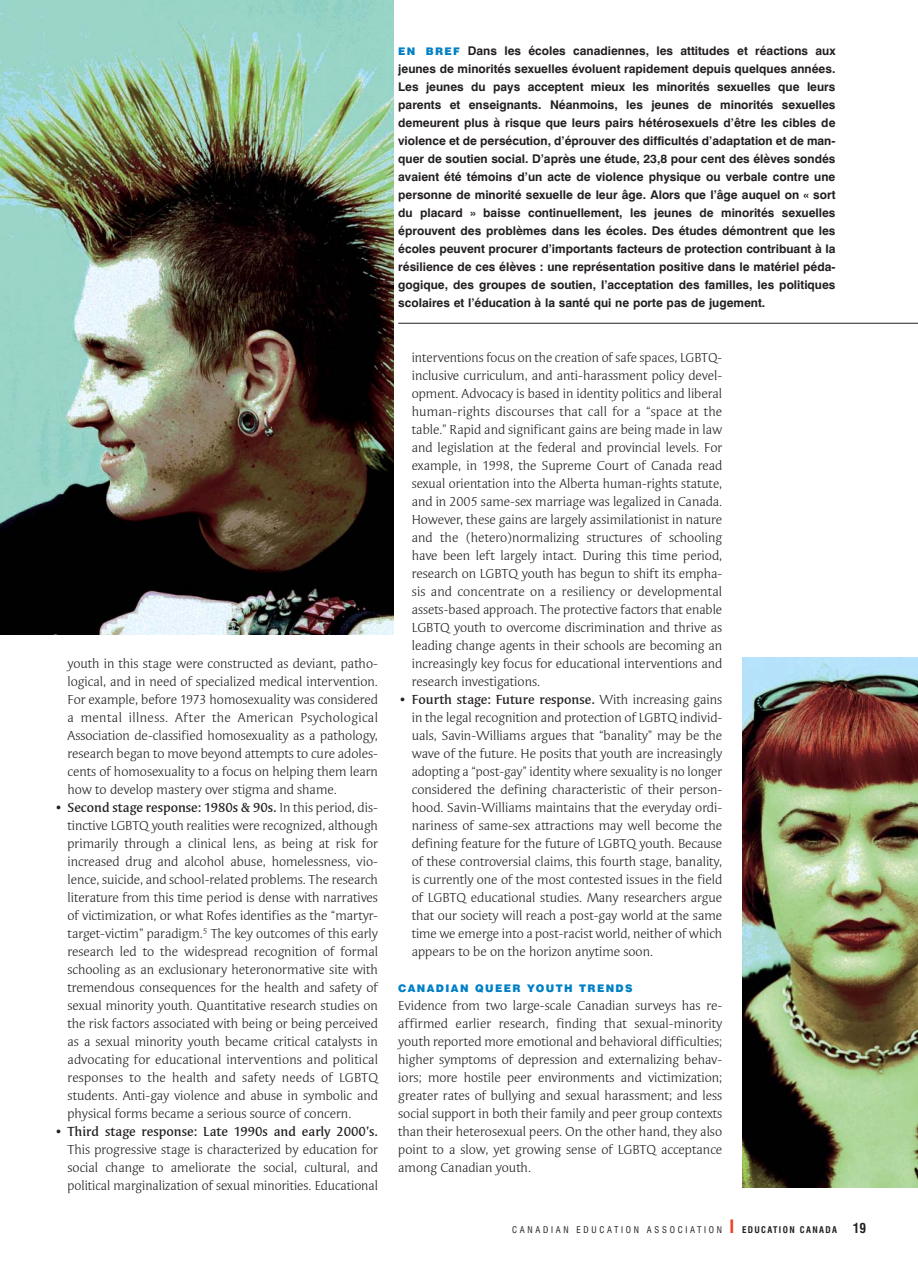
<style>
.page{position:relative;width:918px;height:1269px;background:#fff}
.page>*{position:absolute;margin:0;border:0;box-sizing:border-box;transform-origin:0 0}
.t1{font:13.5px/18px "Syndor ITC";color:#231f1f;text-align:justify}
.t2{font:700 12px/18px "Swiss 721 BT";color:#231f1f;text-align:justify}
.t3{font:900 10.5px "Swiss 721 BT";letter-spacing:.13em;color:#0080c6}
.t4{font:condensed 9px "Swiss 721 BT";letter-spacing:.3em;color:#231f1f}
.s1{font-weight:500}
.s2{font-weight:900;font-size:10.5px;color:#0080c6}
.s3{font-weight:700;font-size:18px;color:#ef4023}
.s4{font-weight:700}
.s5{font-weight:700;font-size:13.5px}
</style>
<div class="page">
<hr style="left:398px;top:323px;width:520px;height:1px;background:#231f1f">
<img style="left:742px;top:657px;width:176px;height:531px">
<img style="left:0;top:0;width:394px;height:634px">
<p class="t1" style="left:68px;top:656px;width:312px">youth in this stage were constructed as deviant, patho&shy;logical, and in need of specialized medical intervention.<br>For example, before 1973 homosexuality was considered a mental illness. After the American Psychological Association de-classified homosexuality as a pathology, research began to move beyond attempts to cure adoles&shy;cents of homosexuality to a focus on helping them learn how to develop mastery over stigma and shame.</p>
<p class="t1" style="left:68px;top:800px;width:312px;text-indent:-14px">• <span class="s1">Second stage response: 1980s &amp; 90s.</span> In this period, dis&shy;tinctive LGBTQ youth realities were recognized, although primarily through a clinical lens, as being at risk for increased drug and alcohol abuse, homelessness, vio&shy;lence, suicide, and school-related problems. The research literature from this time period is dense with narratives of victimization, or what Rofes identifies as the “martyr&shy;target-victim” paradigm.<sup>5</sup> The key outcomes of this early research led to the widespread recognition of formal schooling as an exclusionary heteronormative site with tremendous consequences for the health and safety of sexual minority youth. Quantitative research studies on the risk factors associated with being or being perceived as a sexual minority youth became critical catalysts in advocating for educational interventions and political responses to the health and safety needs of LGBTQ students. Anti-gay violence and abuse in symbolic and physical forms became a serious source of concern.</p>
<p class="t1" style="left:68px;top:1124px;width:312px;text-indent:-13px">• <span class="s1">Third stage response: Late 1990s and early 2000’s.<br></span>This progressive stage is characterized by education for social change to ameliorate the social, cultural, and political marginalization of sexual minorities. Educational</p>
<p class="t2" style="left:398px;top:43px;width:439px"><span class="s2">EN BREF</span> Dans les écoles canadiennes, les attitudes et réactions aux jeunes de minorités sexuelles évoluent rapidement depuis quelques années.<br>Les jeunes du pays acceptent mieux les minorités sexuelles que leurs parents et enseignants. Néanmoins, les jeunes de minorités sexuelles demeurent plus à risque que leurs pairs hétérosexuels d’être les cibles de violence et de persécution, d’éprouver des difficultés d’adaptation et de man&shy;quer de soutien social. D’après une étude, 23,8 pour cent des élèves sondés avaient été témoins d’un acte de violence physique ou verbale contre une personne de minorité sexuelle de leur âge. Alors que l’âge auquel on « sort du placard » baisse continuellement, les jeunes de minorités sexuelles éprouvent des problèmes dans les écoles. Des études démontrent que les écoles peuvent procurer d’importants facteurs de protection contribuant à la résilience de ces élèves : une représentation positive dans le matériel péda&shy;gogique, des groupes de soutien, l’acceptation des familles, les politiques scolaires et l’éducation à la santé qui ne porte pas de jugement.</p>
<p class="t1" style="left:412px;top:350px;width:312px">interventions focus on the creation of safe spaces, LGBTQ&shy;inclusive curriculum, and anti-harassment policy devel&shy;opment. Advocacy is based in identity politics and liberal human-rights discourses that call for a “space at the table.” Rapid and significant gains are being made in law and legislation at the federal and provincial levels. For example, in 1998, the Supreme Court of Canada read sexual orientation into the Alberta human-rights statute, and in 2005 same-sex marriage was legalized in Canada.<br>However, these gains are largely assimilationist in nature and the (hetero)normalizing structures of schooling have been left largely intact. During this time period, research on LGBTQ youth has begun to shift its empha&shy;sis and concentrate on a resiliency or developmental assets-based approach. The protective factors that enable LGBTQ youth to overcome discrimination and thrive as leading change agents in their schools are becoming an increasingly key focus for educational interventions and research investigations.</p>
<p class="t1" style="left:412px;top:692px;width:312px;text-indent:-14px">• <span class="s1">Fourth stage: Future response.</span> With increasing gains in the legal recognition and protection of LGBTQ individ&shy;uals, Savin-Williams argues that “banality” may be the wave of the future. He posits that youth are increasingly adopting a “post-gay” identity where sexuality is no longer considered the defining characteristic of their person&shy;hood. Savin-Williams maintains that the everyday ordi&shy;nariness of same-sex attractions may well become the defining feature for the future of LGBTQ youth. Because of these controversial claims, this fourth stage, banality, is currently one of the most contested issues in the field of LGBTQ educational studies. Many researchers argue that our society will reach a post-gay world at the same time we emerge into a post-racist world, neither of which appears to be on the horizon anytime soon.</p>
<p class="t3" style="left:398px;top:984px;width:236px">CANADIAN QUEER YOUTH TRENDS</p>
<p class="t1" style="left:398px;top:998px;width:326px">Evidence from two large-scale Canadian surveys has re&shy;affirmed earlier research, finding that sexual-minority youth reported more emotional and behavioral difficulties; higher symptoms of depression and externalizing behav&shy;iors; more hostile peer environments and victimization; greater rates of bullying and sexual harassment; and less social support in both their family and peer group contexts than their heterosexual peers. On the other hand, they also point to a slow, yet growing sense of LGBTQ acceptance among Canadian youth.</p>
<p class="t4" style="left:512px;top:1227px;width:356px">CANADIAN EDUCATION ASSOCIATION <span class="s3">I</span> <span class="s4">EDUCATION CANADA</span> <span class="s5">19</span></p>
</div>
